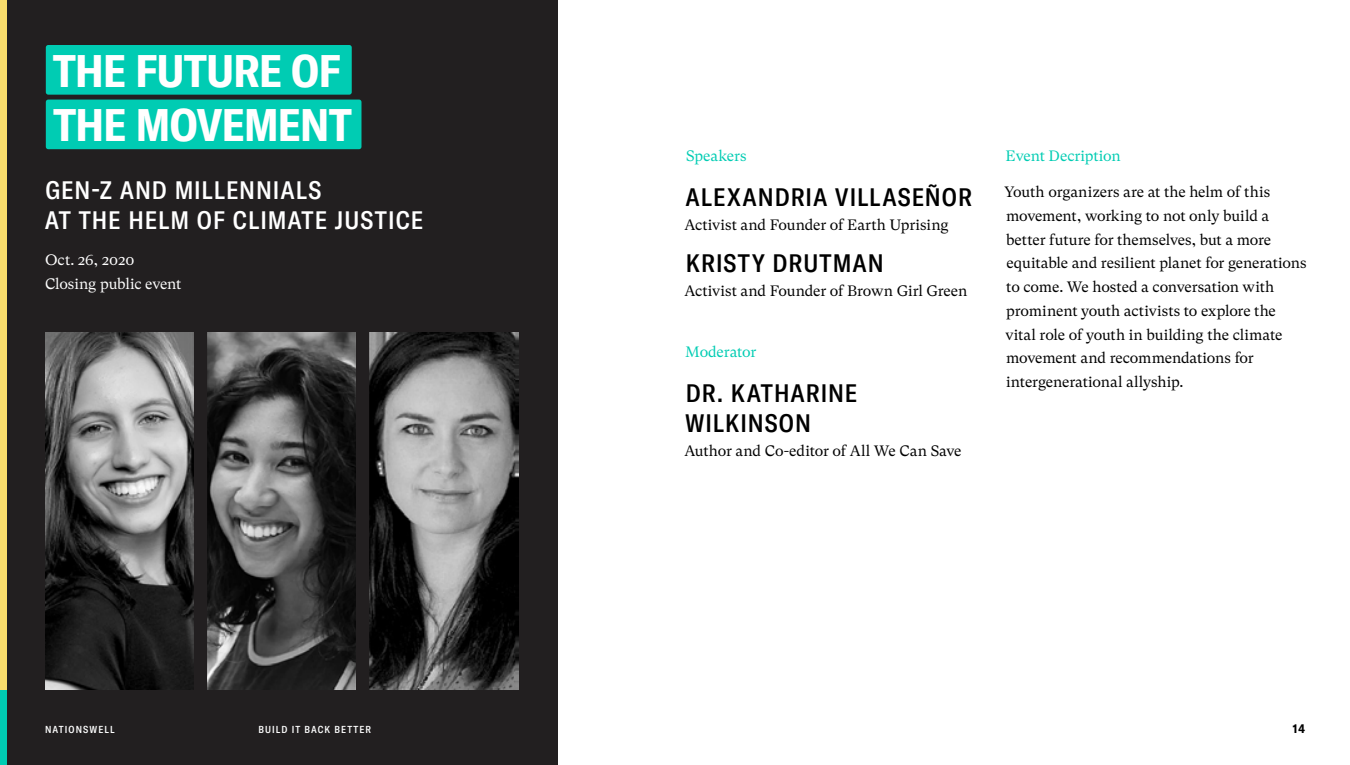
<style>
.page{position:relative;width:1350px;height:765px;background:#fff}
.page>*{position:absolute;margin:0;border:0;box-sizing:border-box;transform-origin:0 0}
.t1{font:700 condensed 45px/54.5px "GT America";letter-spacing:-.015em;color:#fff}
.t2{font:500 condensed 25px/29.9px "GT America";letter-spacing:.04em;color:#000}
.t3{font:500 condensed 25px/29.9px "GT America";letter-spacing:.04em;color:#fff}
.t4{font:15px/23.8px "GT Super Text";letter-spacing:-.01em;color:#000}
.t5{font:15px "GT Super Text";letter-spacing:-.005em;color:#00ccb3}
.t6{font:15px/23.8px "GT Super Text";letter-spacing:-.01em;color:#fff}
.t7{font:700 condensed 12.5px "GT America";color:#000}
.t8{font:500 condensed 10px "GT America";letter-spacing:.11em;color:#fff}
</style>
<div class="page">
<div style="left:7px;top:0;width:551px;height:765px;background:#221f20"></div>
<div style="left:46px;top:45px;width:306px;height:50px;background:#00ccb3;border-radius:2px"></div>
<div style="left:46px;top:100px;width:316px;height:49px;background:#00ccb3;border-radius:2px"></div>
<div style="left:0;top:0;width:7px;height:690px;background:#fadd6c"></div>
<div style="left:0;top:690px;width:7px;height:75px;background:#00ccb3"></div>
<img style="left:45px;top:332px;width:148px;height:358px">
<img style="left:207px;top:332px;width:149px;height:358px">
<img style="left:370px;top:332px;width:148px;height:358px">
<h1 class="t1" style="left:53px;top:43px;width:300px">THE FUTURE OF<br>THE MOVEMENT</h1>
<h2 class="t3" style="left:45px;top:175px;width:380px">GEN-Z AND MILLENNIALS<br>AT THE HELM OF CLIMATE JUSTICE</h2>
<p class="t6" style="left:45px;top:248px;width:138px">Oct. 26, 2020<br>Closing public event</p>
<p class="t5" style="left:686px;top:147px;width:62px">Speakers</p>
<p class="t5" style="left:1006px;top:147px;width:117px">Event Decription</p>
<h2 class="t2" style="left:686px;top:182px;width:288px">ALEXANDRIA VILLASEÑOR</h2>
<p class="t4" style="left:684px;top:213px;width:266px">Activist and Founder of Earth Uprising</p>
<h2 class="t2" style="left:686px;top:248px;width:199px">KRISTY DRUTMAN</h2>
<p class="t4" style="left:684px;top:279px;width:285px">Activist and Founder of Brown Girl Green</p>
<p class="t5" style="left:685px;top:343px;width:73px">Moderator</p>
<h2 class="t2" style="left:685px;top:378px;width:174px">DR. KATHARINE<br>WILKINSON</h2>
<p class="t4" style="left:684px;top:439px;width:279px">Author and Co-editor of All We Can Save</p>
<p class="t4" style="left:1005px;top:180px;width:304px">Youth organizers are at the helm of this movement, working to not only build a better future for themselves, but a more equitable and resilient planet for generations to come. We hosted a conversation with prominent youth activists to explore the vital role of youth in building the climate movement and recommendations for intergenerational allyship.</p>
<p class="t8" style="left:45px;top:723px;width:71px">NATIONSWELL</p>
<p class="t8" style="left:259px;top:723px;width:114px">BUILD IT BACK BETTER</p>
<p class="t7" style="left:1293px;top:720px;width:14px">14</p>
</div>
